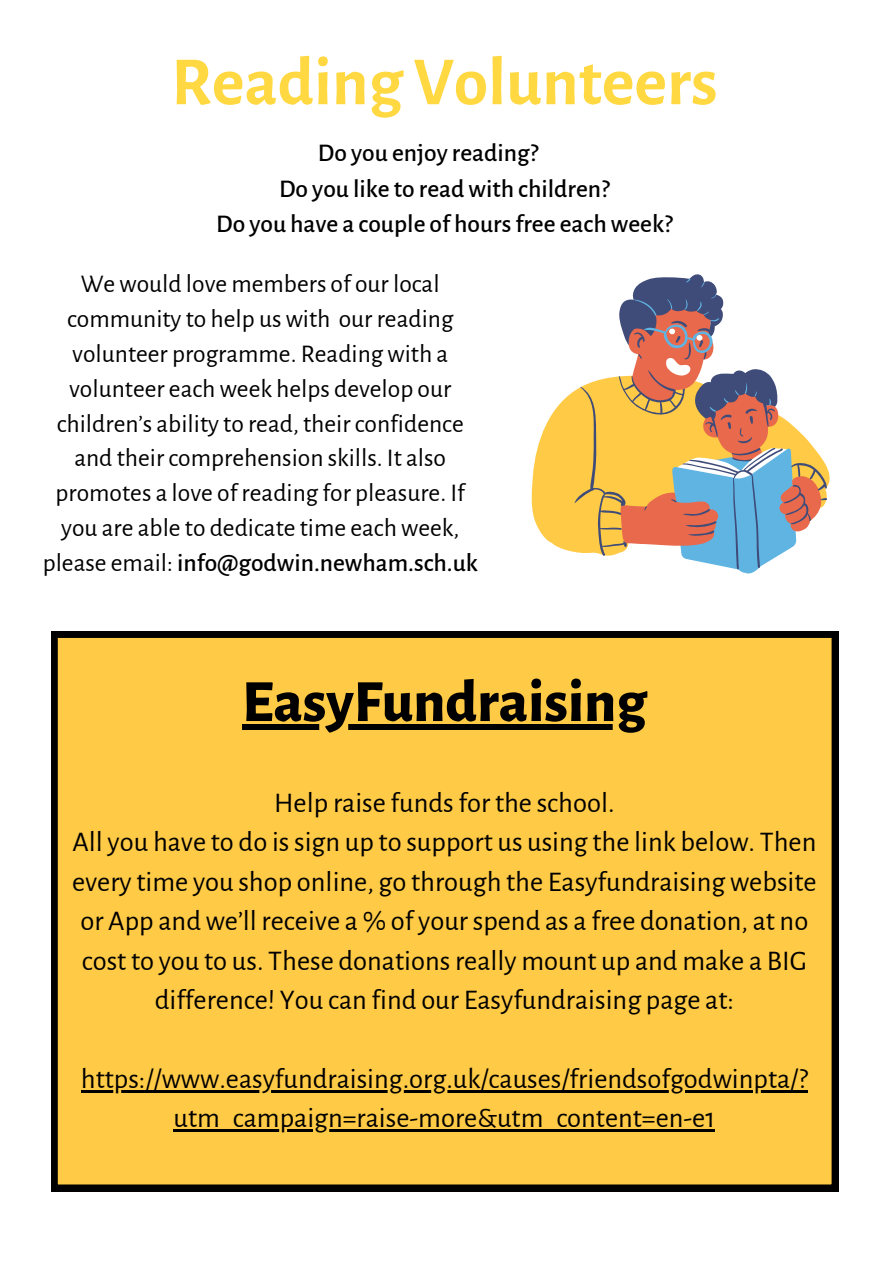
<style>
.page{position:relative;width:893px;height:1264px;background:#fff}
.page>*{position:absolute;margin:0;border:0;box-sizing:border-box;transform-origin:0 0}
.t1{font:700 69px "Alegreya Sans";color:#ffd842}
.t2{font:800 60px "Alegreya Sans";color:#000}
.t3{font:28.5px/39.3px "Alegreya Sans";color:#000;text-align:center}
.t4{font:25.5px/34.8px "Alegreya Sans";color:#000;text-align:center}
.t5{font:500 25.5px "Alegreya Sans";color:#000}
.s1{font-weight:500}
</style>
<div class="page">
<svg style="left:531px;top:391px;width:298px;height:161px;fill:#ffca45"></svg>
<svg style="left:619px;top:274px;width:138px;height:300px"></svg>
<svg style="left:574px;top:319px;width:253px;height:251px"></svg>
<div style="left:51px;top:631px;width:787px;height:560px;background:#ffca45"></div>
<svg style="left:242px;top:724px;width:404px;height:6px;background:#271f0a"></svg>
<hr style="left:81px;top:1089px;width:726px;height:3px;background:#000">
<hr style="left:173px;top:1129px;width:542px;height:2px;background:#000">
<h1 class="t1" style="left:171px;top:49px;width:547px">Reading Volunteers</h1>
<p class="t5" style="left:318px;top:141px;width:222px">Do you enjoy reading?</p>
<p class="t5" style="left:279px;top:176px;width:332px">Do you like to read with children?</p>
<p class="t5" style="left:216px;top:212px;width:458px">Do you have a couple of hours free each week?</p>
<p class="t4" style="left:43px;top:267px;width:436px">We would love members of our local community to help us with our reading volunteer programme. Reading with a volunteer each week helps develop our children’s ability to read, their confidence and their comprehension skills. It also promotes a love of reading for pleasure. If you are able to dedicate time each week, please email: <span class="s1">info@godwin.newham.sch.uk</span></p>
<h2 class="t2" style="left:242px;top:673px;width:406px">EasyFundraising</h2>
<p class="t3" style="left:72px;top:784px;width:746px">Help raise funds for the school.<br>All you have to do is sign up to support us using the link below. Then every time you shop online, go through the Easyfundraising website or App and we’ll receive a % of your spend as a free donation, at no cost to you to us. These donations really mount up and make a BIG difference! You can find our Easyfundraising page at:</p>
<p class="t3" style="left:81px;top:1059px;width:728px">https://www.easyfundraising.org.uk/causes/friendsofgodwinpta/? utm_campaign=raise-more&amp;utm_content=en-e1</p>
</div>
